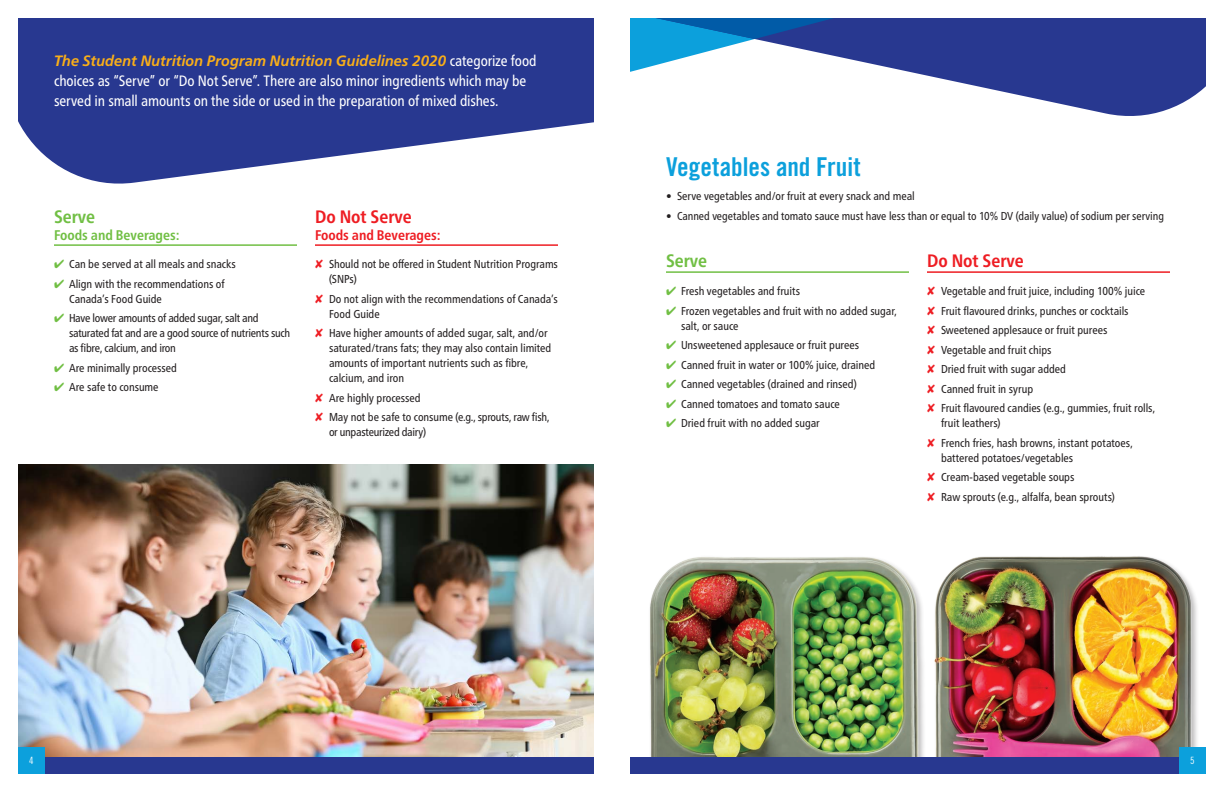
<style>
.page{position:relative;width:1224px;height:792px;background:#fff}
.page>*{position:absolute;margin:0;border:0;box-sizing:border-box;transform-origin:0 0}
.Heading_2{font:26px "Trade Gothic LT Pro Bd Cn 20";color:#0ca0dc}
.t1{font:700 condensed 18px "Frutiger Neue LT Pro";color:#ee1d23}
.t2{font:700 condensed 18px "Frutiger Neue LT Pro";color:#71bf44}
.Body{font:condensed 15px/20.4px "Frutiger Neue LT Pro";letter-spacing:-.01em;color:#fff}
.t3{font:700 condensed 14px "Frutiger Neue LT Pro";color:#ee1d23}
.t4{font:700 condensed 14px "Frutiger Neue LT Pro";color:#71bf44}
.Don_t_Serve_List{font:condensed 11.5px/15px "Frutiger Neue LT Pro";letter-spacing:-.005em;color:#231f20}
.Serve_List{font:condensed 11.5px/15px "Frutiger Neue LT Pro";letter-spacing:-.005em;color:#231f20}
.Bullet_list{font:condensed 11.5px "Frutiger Neue LT Pro";letter-spacing:-.005em;color:#231f20}
.Serve_List-2{font:condensed 11.5px/15px "Frutiger Neue LT Pro";letter-spacing:-.025em;color:#231f20}
.t5{font:10px "Trade Gothic LT Pro Cn 18";color:#fff}
.s1{font-weight:700;font-style:italic;font-stretch:normal;color:#faaf18}
.s2{color:#71bf44}
.s3{color:#ee1d23}
</style>
<div class="page">
<img style="left:19px;top:19px;width:1186px;height:738px">
<hr style="left:315px;top:244px;width:243px;height:2px;background:#ee1d23">
<hr style="left:666px;top:271px;width:243px;height:2px;background:#71bf44">
<hr style="left:927px;top:271px;width:243px;height:2px;background:#ee1d23">
<hr style="left:54px;top:244px;width:243px;height:2px;background:#71bf44">
<div style="left:618px;top:757px;width:600px;height:28px;background:#283890"></div>
<div style="left:12px;top:757px;width:600px;height:28px;background:#283890"></div>
<div style="left:1179px;top:747px;width:39px;height:38px;background:#0ca0dc"></div>
<div style="left:12px;top:747px;width:33px;height:38px;background:#0ca0dc"></div>
<div style="left:612px;top:0;width:612px;height:792px;border:18px solid #fff"></div>
<div style="left:0;top:0;width:612px;height:792px;border:18px solid #fff"></div>
<p class="Body" style="left:54px;top:50px;width:484px"><span class="s1">The Student Nutrition Program Nutrition Guidelines 2020</span> categorize food choices as “Serve” or “Do Not Serve”. There are also minor ingredients which may be served in small amounts on the side or used in the preparation of mixed dishes.</p>
<h2 class="Heading_2" style="left:666px;top:151px;width:196px">Vegetables and Fruit</h2>
<p class="Bullet_list" style="left:666px;top:190px;width:250px">• Serve vegetables and/or fruit at every snack and meal</p>
<h3 class="t2" style="left:54px;top:206px;width:43px">Serve</h3>
<p class="Bullet_list" style="left:666px;top:209px;width:500px">• Canned vegetables and tomato sauce must have less than or equal to 10% DV (daily value) of sodium per serving</p>
<h3 class="t4" style="left:54px;top:227px;width:127px">Foods and Beverages:</h3>
<p class="Serve_List" style="left:54px;top:257px;width:183px"><span class="s2">✔</span> Can be served at all meals and snacks</p>
<p class="Serve_List" style="left:69px;top:276px;width:157px;text-indent:-15px"><span class="s2">✔</span> Align with the recommendations of<br>Canada’s Food Guide</p>
<p class="Serve_List-2" style="left:69px;top:311px;width:223px;text-indent:-15px"><span class="s2">✔</span> Have lower amounts of added sugar, salt and saturated fat and are a good source of nutrients such as fibre, calcium, and iron</p>
<p class="Serve_List" style="left:54px;top:360px;width:124px"><span class="s2">✔</span> Are minimally processed</p>
<p class="Serve_List" style="left:54px;top:380px;width:106px"><span class="s2">✔</span> Are safe to consume</p>
<h3 class="t1" style="left:315px;top:206px;width:98px">Do Not Serve</h3>
<h3 class="t3" style="left:315px;top:227px;width:127px">Foods and Beverages:</h3>
<p class="Don_t_Serve_List" style="left:329px;top:257px;width:230px;text-indent:-14px"><span class="s3">✘</span> Should not be offered in Student Nutrition Programs (SNPs)</p>
<p class="Don_t_Serve_List" style="left:329px;top:291px;width:230px;text-indent:-14px"><span class="s3">✘</span> Do not align with the recommendations of Canada’s<br>Food Guide</p>
<p class="Don_t_Serve_List" style="left:329px;top:326px;width:224px;text-indent:-14px"><span class="s3">✘</span> Have higher amounts of added sugar, salt, and/or saturated/trans fats; they may also contain limited amounts of important nutrients such as fibre, calcium, and iron</p>
<p class="Don_t_Serve_List" style="left:315px;top:390px;width:107px"><span class="s3">✘</span> Are highly processed</p>
<p class="Don_t_Serve_List" style="left:329px;top:410px;width:222px;text-indent:-14px"><span class="s3">✘</span> May not be safe to consume (e.g., sprouts, raw fish, or unpasteurized dairy)</p>
<h3 class="t2" style="left:666px;top:250px;width:43px">Serve</h3>
<p class="Serve_List" style="left:666px;top:284px;width:136px"><span class="s2">✔</span> Fresh vegetables and fruits</p>
<p class="Serve_List" style="left:681px;top:303px;width:217px;text-indent:-15px"><span class="s2">✔</span> Frozen vegetables and fruit with no added sugar, salt, or sauce</p>
<p class="Serve_List" style="left:666px;top:338px;width:195px"><span class="s2">✔</span> Unsweetened applesauce or fruit purees</p>
<p class="Serve_List" style="left:666px;top:357px;width:211px"><span class="s2">✔</span> Canned fruit in water or 100% juice, drained</p>
<p class="Serve_List" style="left:666px;top:377px;width:192px"><span class="s2">✔</span> Canned vegetables (drained and rinsed)</p>
<p class="Serve_List" style="left:666px;top:396px;width:175px"><span class="s2">✔</span> Canned tomatoes and tomato sauce</p>
<p class="Serve_List" style="left:666px;top:416px;width:155px"><span class="s2">✔</span> Dried fruit with no added sugar</p>
<h3 class="t1" style="left:927px;top:250px;width:98px">Do Not Serve</h3>
<p class="Don_t_Serve_List" style="left:927px;top:284px;width:220px"><span class="s3">✘</span> Vegetable and fruit juice, including 100% juice</p>
<p class="Don_t_Serve_List" style="left:927px;top:303px;width:203px"><span class="s3">✘</span> Fruit flavoured drinks, punches or cocktails</p>
<p class="Don_t_Serve_List" style="left:927px;top:323px;width:182px"><span class="s3">✘</span> Sweetened applesauce or fruit purees</p>
<p class="Don_t_Serve_List" style="left:927px;top:342px;width:126px"><span class="s3">✘</span> Vegetable and fruit chips</p>
<p class="Don_t_Serve_List" style="left:927px;top:362px;width:140px"><span class="s3">✘</span> Dried fruit with sugar added</p>
<p class="Don_t_Serve_List" style="left:927px;top:381px;width:108px"><span class="s3">✘</span> Canned fruit in syrup</p>
<p class="Don_t_Serve_List" style="left:941px;top:401px;width:216px;text-indent:-14px"><span class="s3">✘</span> Fruit flavoured candies (e.g., gummies, fruit rolls, fruit leathers)</p>
<p class="Don_t_Serve_List" style="left:941px;top:435px;width:193px;text-indent:-14px"><span class="s3">✘</span> French fries, hash browns, instant potatoes, battered potatoes/vegetables</p>
<p class="Don_t_Serve_List" style="left:927px;top:470px;width:149px"><span class="s3">✘</span> Cream-based vegetable soups</p>
<p class="Don_t_Serve_List" style="left:927px;top:489px;width:189px"><span class="s3">✘</span> Raw sprouts (e.g., alfalfa, bean sprouts)</p>
<p class="t5" style="left:29px;top:755px;width:6px">4</p>
<p class="t5" style="left:1190px;top:755px;width:6px">5</p>
</div>
